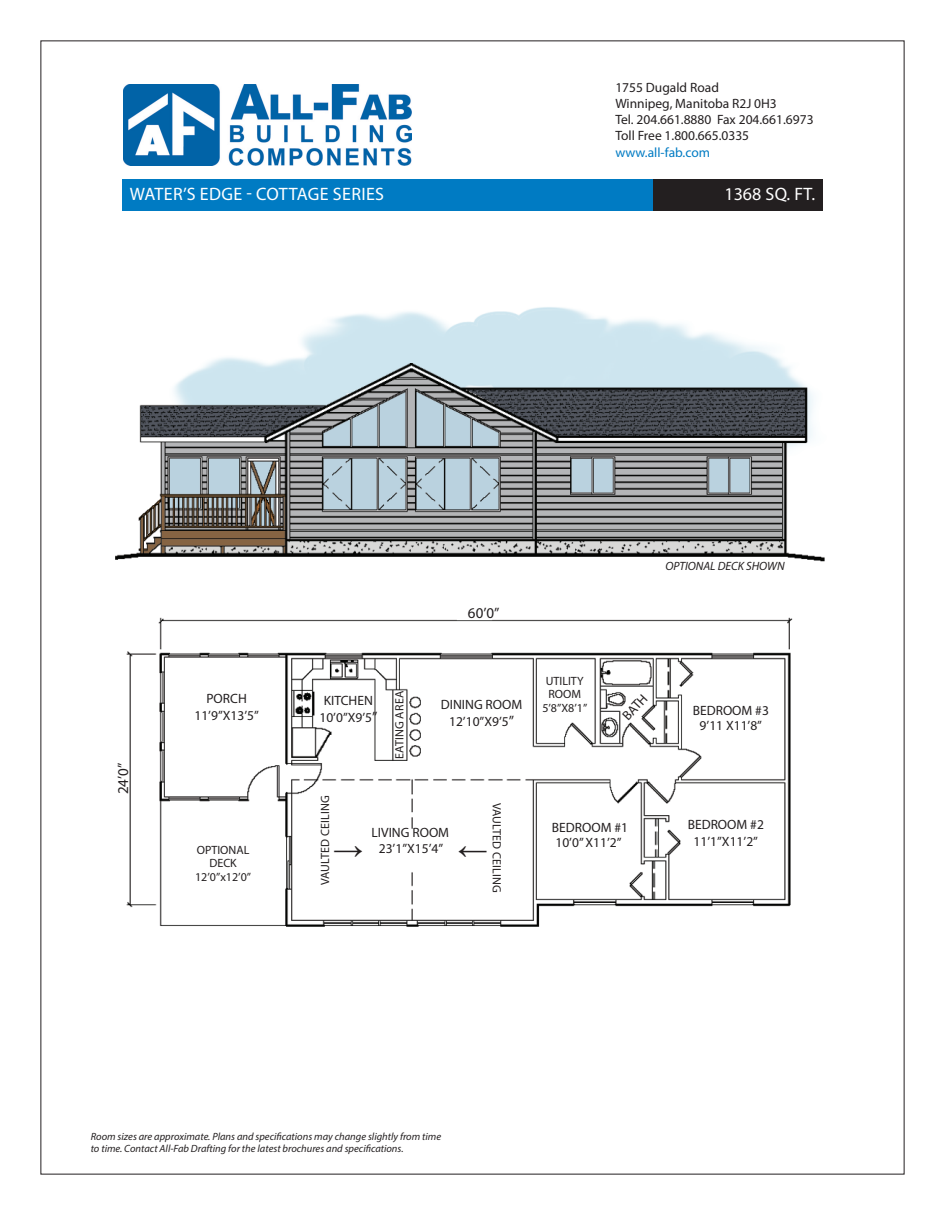
<style>
.page{position:relative;width:945px;height:1215px;background:#fff}
.page>*{position:absolute;margin:0;border:0;box-sizing:border-box;transform-origin:0 0}
.t1{font:30px "Arial";color:#231f20}
.t2{font:18px "Myriad Pro";letter-spacing:.02em;color:#fff}
.t3{font:15px "Myriad Pro";color:#231f20}
.t4{font:13.5px/16.5px "Myriad Pro";color:#231f20;text-align:center}
.t5{font:13.5px "Myriad Pro";color:#007bc3}
.t6{font:12px/13.5px "Myriad Pro";color:#231f20;text-align:center}
.t7{font:italic 12px "Myriad Pro";color:#231f20}
.t8{font:italic 10.5px/12.6px "Myriad Pro";color:#231f20}
.s1{font-size:15px}
</style>
<div class="page">
<img style="left:115px;top:307px;width:710px;height:620px">
<div style="left:653px;top:180px;width:170px;height:31px;background:#231f20"></div>
<img style="left:124px;top:84px;width:287px;height:82px">
<div style="left:122px;top:180px;width:531px;height:31px;background:#007bc3"></div>
<p class="t4" style="left:615px;top:80px;width:200px;text-align:left">1755 Dugald Road<br>Winnipeg, Manitoba R2J 0H3<br>Tel. 204.661.8880 Fax 204.661.6973<br>Toll Free 1.800.665.0335</p>
<p class="t5" style="left:615px;top:147px;width:96px">www.all-fab.com</p>
<h2 class="t2" style="left:130px;top:187px;width:256px">WATER’S EDGE - COTTAGE SERIES</h2>
<h2 class="t2" style="left:725px;top:187px;width:92px">1368 SQ. FT.</h2>
<p class="t3" style="left:117px;top:794px;width:33px;rotate:-90deg">24’0”</p>
<p class="t4" style="left:194px;top:691px;width:66px">PORCH<br>11’9”X13’5”</p>
<p class="t6" style="left:195px;top:844px;width:57px">OPTIONAL<br>DECK<br>12’0”x12’0”</p>
<p class="t3" style="left:468px;top:607px;width:33px">60’0”</p>
<p class="t7" style="left:665px;top:561px;width:121px">OPTIONAL DECK SHOWN</p>
<p class="t6" style="left:394px;top:759px;width:70px;rotate:-90deg">EATING AREA</p>
<p class="t4" style="left:319px;top:694px;width:60px">KITCHEN<br>10’0”X9’5<span class="s1">”</span></p>
<p class="t4" style="left:441px;top:697px;width:83px">DINING ROOM<br>12’10”X9’5<span class="s1">”</span></p>
<p class="t6" style="left:319px;top:885px;width:92px;rotate:-90deg">VAULTED CEILING</p>
<p class="t6" style="left:503px;top:803px;width:92px;rotate:90deg">VAULTED CEILING</p>
<p class="t4" style="left:372px;top:825px;width:79px">LIVING ROOM<br>23’1”X15’4”</p>
<h1 class="t1" style="left:333px;top:831px;width:31px">→</h1>
<h1 class="t1" style="left:488px;top:872px;width:31px;rotate:-180deg">→</h1>
<p class="t6" style="left:542px;top:675px;width:46px">UTILITY<br>ROOM<br>5’8”X8’1”</p>
<p class="t4" style="left:619px;top:713px;width:32px;rotate:-47deg">BATH</p>
<p class="t4" style="left:552px;top:821px;width:78px;line-height:15px;text-align:left">BEDROOM #1<br>10’0”X11’2”</p>
<p class="t4" style="left:693px;top:704px;width:78px;line-height:15px">BEDROOM #3<br>9’11 X11’8”</p>
<p class="t4" style="left:688px;top:817px;width:78px">BEDROOM #2<br>11’1”X11’2”</p>
<p class="t8" style="left:91px;top:1131px;width:352px">Room sizes are approximate. Plans and specifications may change slightly from time to time. Contact All-Fab Drafting for the latest brochures and specifications.</p>
</div>
